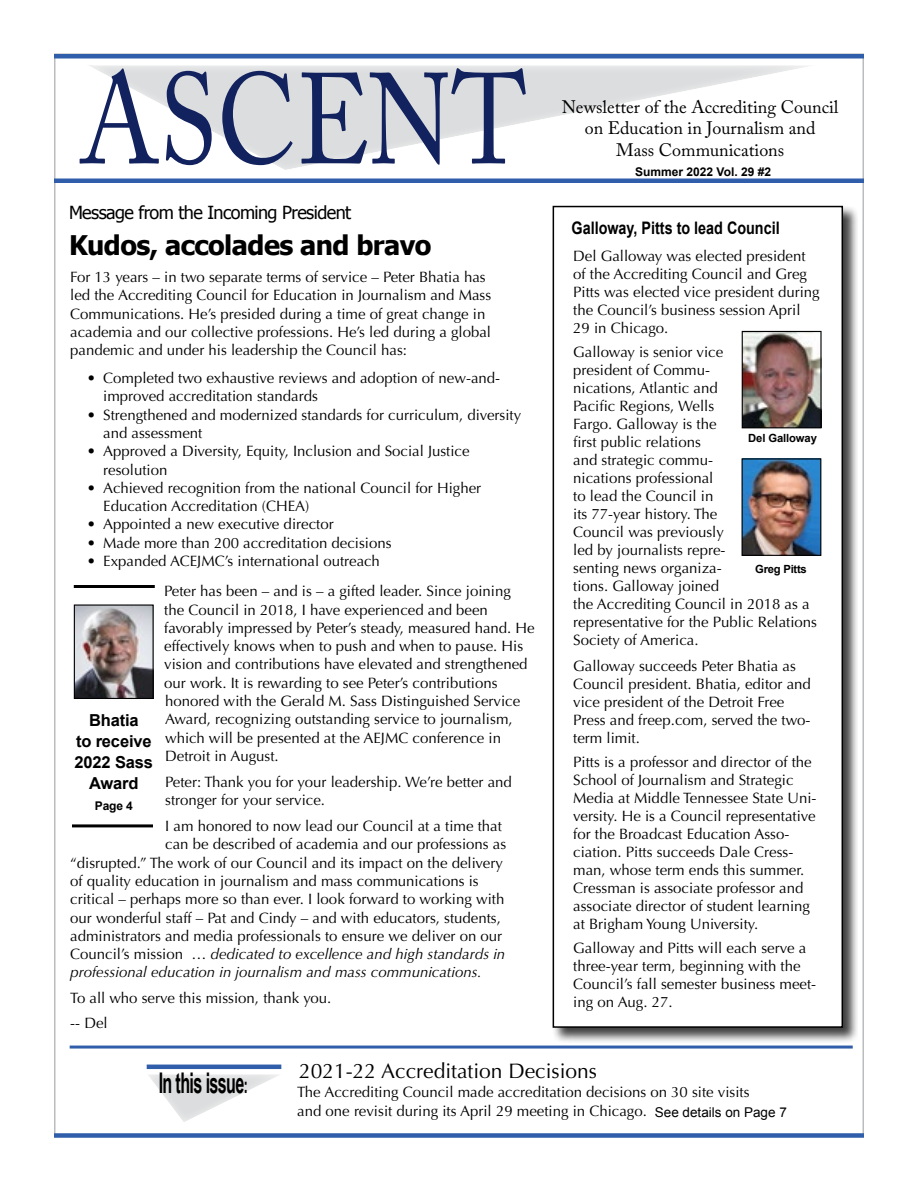
<style>
.page{position:relative;width:918px;height:1188px;background:#fff}
.page>*{position:absolute;margin:0;border:0;box-sizing:border-box;transform-origin:0 0}
.t1{font:127.8px "Adobe Caslon Pro";color:#12225e;scale:.83 1}
.t2{font:700 28.5px "Arial Narrow";letter-spacing:-.03em;color:#000;scale:.69 1}
.t3{font:700 27px "Tahoma";letter-spacing:-.02em;color:#000}
.t4{font:21px "Optima";color:#000}
.t5{font:18px/21.6px "Adobe Caslon Pro";color:#000;text-align:center}
.t6{font:18px "Tahoma";letter-spacing:-.03em;color:#000}
.t7{font:700 17.25px "Arial";color:#000;scale:.83 1}
.t8{font:700 16.5px/21px "Arial";letter-spacing:-.01em;color:#000;text-align:center}
.t9{font:15px/18px "Optima";color:#000}
.t10{font:italic 15px "Optima";color:#000}
.t11{font:13.5px "Arial";color:#000}
.t12{font:700 12px "Arial";color:#000}
.t13{font:700 11.25px "Arial";letter-spacing:-.01em;color:#000}
.s1{font-style:normal}
.s2{font-size:21.9px}
</style>
<div class="page">
<div style="left:72px;top:54px;width:756px;height:118px;background:#fff;opacity:.75"></div>
<hr style="left:54px;top:54px;width:810px;height:4px;background:#305eab">
<div style="left:54px;top:178px;width:810px;height:5px;background:#305eab"></div>
<div style="left:54px;top:1133px;width:810px;height:5px;background:#305eab"></div>
<div style="left:135px;top:1064px;width:159px;height:60px;background:#fff;opacity:.75"></div>
<hr style="left:147px;top:1065px;width:134px;height:4px;background:#305eab">
<hr style="left:70px;top:1046px;width:783px;height:3px;background:#305eab">
<div style="left:552px;top:205px;width:306px;height:839px;background:#000;opacity:.75"></div>
<div style="left:553px;top:207px;width:289px;height:820px;background:#fff"></div>
<div style="left:553px;top:206px;width:290px;height:822px;border:2px solid #000"></div>
<img style="left:744px;top:460px;width:75px;height:94px">
<div style="left:742px;top:458px;width:79px;height:98px;border:1px solid #000"></div>
<img style="left:744px;top:333px;width:76px;height:93px">
<div style="left:742px;top:331px;width:80px;height:97px;border:1px solid #000"></div>
<img style="left:76px;top:606px;width:76px;height:91px">
<div style="left:74px;top:604px;width:80px;height:95px;border:1px solid #000"></div>
<hr style="left:74px;top:585px;width:81px;height:3px;background:#000">
<hr style="left:72px;top:824px;width:81px;height:3px;background:#000">
<h1 class="t1" style="left:80px;top:44px;width:540px">ASCENT</h1>
<p class="t6" style="left:69px;top:200px;width:284px">Message from the Incoming President</p>
<h3 class="t3" style="left:69px;top:226px;width:364px">Kudos, accolades and bravo</h3>
<p class="t9" style="left:70px;top:268px;width:423px">For 13 years – in two separate terms of service – Peter Bhatia has led the Accrediting Council for Education in Journalism and Mass Communications. He’s presided during a time of great change in academia and our collective professions. He’s led during a global pandemic and under his leadership the Council has:</p>
<p class="t9" style="left:103px;top:369px;width:399px;text-indent:-17px">• Completed two exhaustive reviews and adoption of new-and&shy;improved accreditation standards</p>
<p class="t9" style="left:103px;top:406px;width:420px;text-indent:-17px">• Strengthened and modernized standards for curriculum, diversity and assessment</p>
<p class="t9" style="left:103px;top:442px;width:368px;text-indent:-17px">• Approved a Diversity, Equity, Inclusion and Social Justice resolution</p>
<p class="t9" style="left:103px;top:479px;width:380px;text-indent:-17px">• Achieved recognition from the national Council for Higher<br>Education Accreditation (CHEA)</p>
<p class="t9" style="left:87px;top:515px;width:248px">• Appointed a new executive director</p>
<p class="t9" style="left:87px;top:534px;width:306px">• Made more than 200 accreditation decisions</p>
<p class="t9" style="left:164px;top:546px;width:348px;line-height:30.6px;text-indent:-77px">• Expanded ACEJMC’s international outreach<br>Peter has been – and is – a gifted leader. Since joining</p>
<p class="t9" style="left:164px;top:601px;width:372px">the Council in 2018, I have experienced and been favorably impressed by Peter’s steady, measured hand. He effectively knows when to push and when to pause. His vision and contributions have elevated and strengthened our work. It is rewarding to see Peter’s contributions honored with the Gerald M. Sass Distinguished Service Award, recognizing outstanding service to journalism, which will be presented at the AEJMC conference in Detroit in August.</p>
<p class="t9" style="left:165px;top:773px;width:348px">Peter: Thank you for your leadership. We’re better and stronger for your service.</p>
<p class="t9" style="left:165px;top:817px;width:338px">I am honored to now lead our Council at a time that</p>
<p class="t9" style="left:165px;top:836px;width:342px">can be described of academia and our professions as</p>
<p class="t9" style="left:70px;top:854px;width:434px">“disrupted.” The work of our Council and its impact on the delivery</p>
<p class="t9" style="left:70px;top:872px;width:410px">of quality education in journalism and mass communications is</p>
<p class="t9" style="left:70px;top:890px;width:436px">critical – perhaps more so than ever. I look forward to working with</p>
<p class="t9" style="left:70px;top:909px;width:432px">our wonderful staff – Pat and Cindy – and with educators, students,</p>
<p class="t9" style="left:70px;top:927px;width:434px">administrators and media professionals to ensure we deliver on our</p>
<p class="t10" style="left:70px;top:945px;width:437px"><span class="s1">Council’s mission …</span> dedicated to excellence and high standards in</p>
<p class="t10" style="left:70px;top:963px;width:413px">professional education in journalism and mass communications.</p>
<p class="t9" style="left:70px;top:986px;width:263px;line-height:24.6px">To all who serve this mission, thank you. -- Del</p>
<p class="t8" style="left:75px;top:710px;width:80px">Bhatia<br>to receive<br>2022 Sass<br>Award</p>
<p class="t12" style="left:95px;top:798px;width:40px">Page 4</p>
<p class="t5" style="left:562px;top:96px;width:278px">Newsletter of the Accrediting Council on Education in Journalism and<br>Mass Communications</p>
<p class="t12" style="left:635px;top:163px;width:137px">Summer 2022 Vol. 29 #2</p>
<p class="t7" style="left:572px;top:216px;width:252px">Galloway, Pitts to lead Council</p>
<p class="t9" style="left:573px;top:247px;width:248px">Del Galloway was elected president of the Accrediting Council and Greg<br>Pitts was elected vice president during the Council’s business session April<br>29 in Chicago.</p>
<p class="t9" style="left:573px;top:343px;width:245px">Galloway is senior vice<br>president of Commu-<br>nications, Atlantic and<br>Pacific Regions, Wells<br>Fargo. Galloway is the<br>first public relations<br>and strategic commu-<br>nications professional<br>to lead the Council in<br>its 77-year history. The<br>Council was previously<br>led by journalists repre-<br>senting news organiza-<br>tions. Galloway joined<br>the Accrediting Council in 2018 as a representative for the Public Relations<br>Society of America.</p>
<p class="t9" style="left:573px;top:657px;width:239px">Galloway succeeds Peter Bhatia as<br>Council president. Bhatia, editor and vice president of the Detroit Free<br>Press and freep.com, served the two&shy;term limit.</p>
<p class="t9" style="left:573px;top:753px;width:245px">Pitts is a professor and director of the School of Journalism and Strategic Media at Middle Tennessee State Uni&shy;versity. He is a Council representative for the Broadcast Education Asso&shy;ciation. Pitts succeeds Dale Cress&shy;man, whose term ends this summer.<br>Cressman is associate professor and associate director of student learning at Brigham Young University.</p>
<p class="t9" style="left:573px;top:939px;width:244px">Galloway and Pitts will each serve a three-year term, beginning with the<br>Council’s fall semester business meet&shy;ing on Aug. 27.</p>
<p class="t13" style="left:748px;top:430px;width:70px">Del Galloway</p>
<p class="t13" style="left:755px;top:561px;width:53px">Greg Pitts</p>
<h2 class="t2" style="left:159px;top:1062px;width:131px">In this issue<span class="s2">:</span></h2>
<h3 class="t4" style="left:299px;top:1058px;width:300px">2021-22 Accreditation Decisions</h3>
<p class="t9" style="left:297px;top:1083px;width:454px;line-height:18.8px">The Accrediting Council made accreditation decisions on 30 site visits and one revisit during its April 29 meeting in Chicago.</p>
<p class="t11" style="left:655px;top:1103px;width:134px">See details on Page 7</p>
</div>
